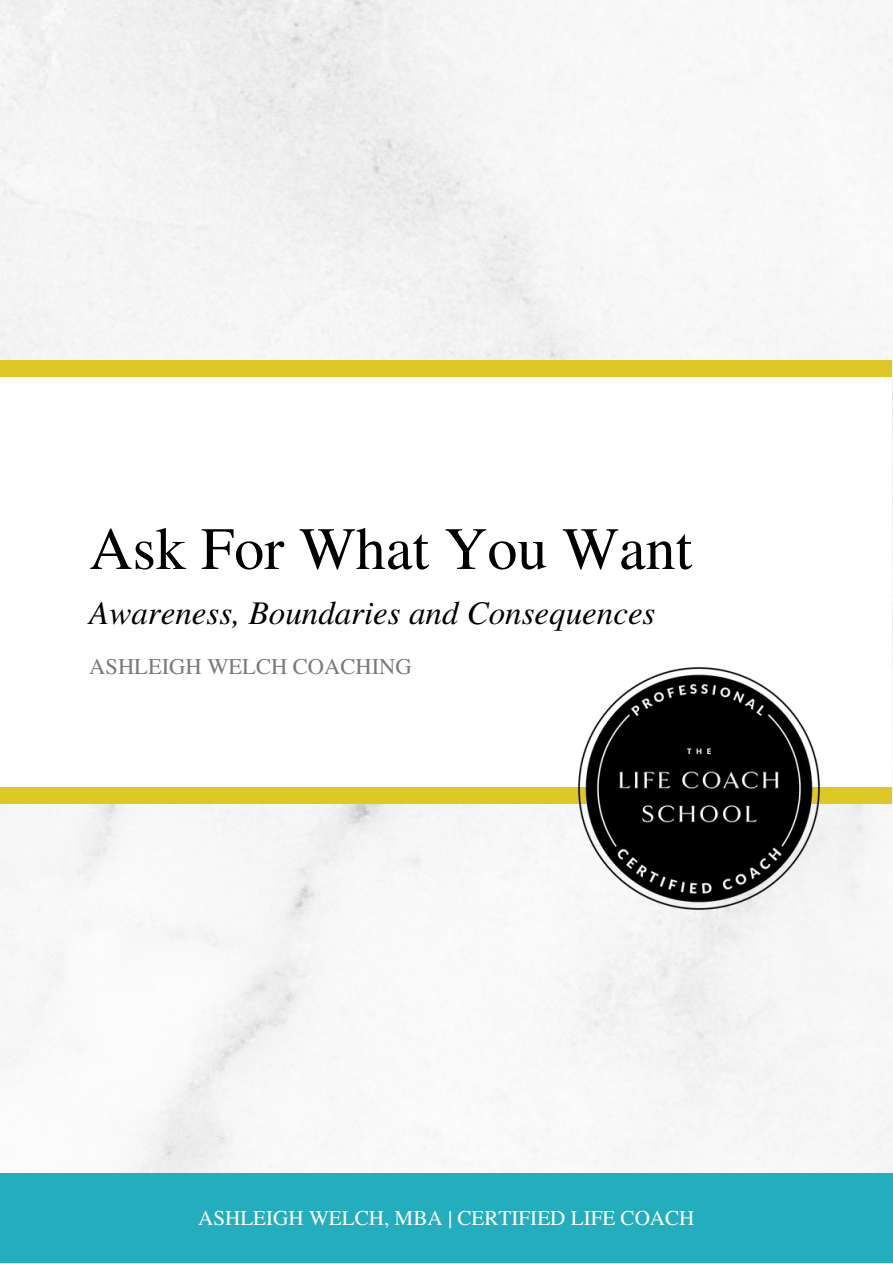
<style>
.page{position:relative;width:893px;height:1264px;background:#fff}
.page>*{position:absolute;margin:0;border:0;box-sizing:border-box;transform-origin:0 0}
.t1{font:60px "Te X Gyre Termes";color:#000}
.t2{font:italic 33px "Te X Gyre Termes";color:#000}
.t3{font:22.5px "Te X Gyre Termes";color:#7a7a7a}
.t4{font:21.15px "Te X Gyre Termes";color:#fff}
</style>
<div class="page">
<div style="left:0;top:0;width:892px;height:1173px;background:#f6f6f6"></div>
<div style="left:0;top:377px;width:891px;height:409px;background:#fff"></div>
<div style="left:0;top:1173px;width:892px;height:89px;background:#23adbd"></div>
<div style="left:0;top:786px;width:891px;height:17px;background:#ddc825"></div>
<img style="left:571px;top:667px;width:255px;height:249px">
<div style="left:0;top:360px;width:891px;height:17px;background:#ddc825"></div>
<h1 class="t1" style="left:89px;top:505px;width:604px">Ask For What You Want</h1>
<h2 class="t2" style="left:89px;top:589px;width:567px">Awareness, Boundaries and Consequences</h2>
<p class="t3" style="left:89px;top:650px;width:324px">ASHLEIGH WELCH COACHING</p>
<p class="t4" style="left:198px;top:1202px;width:498px">ASHLEIGH WELCH, MBA | CERTIFIED LIFE COACH</p>
</div>
